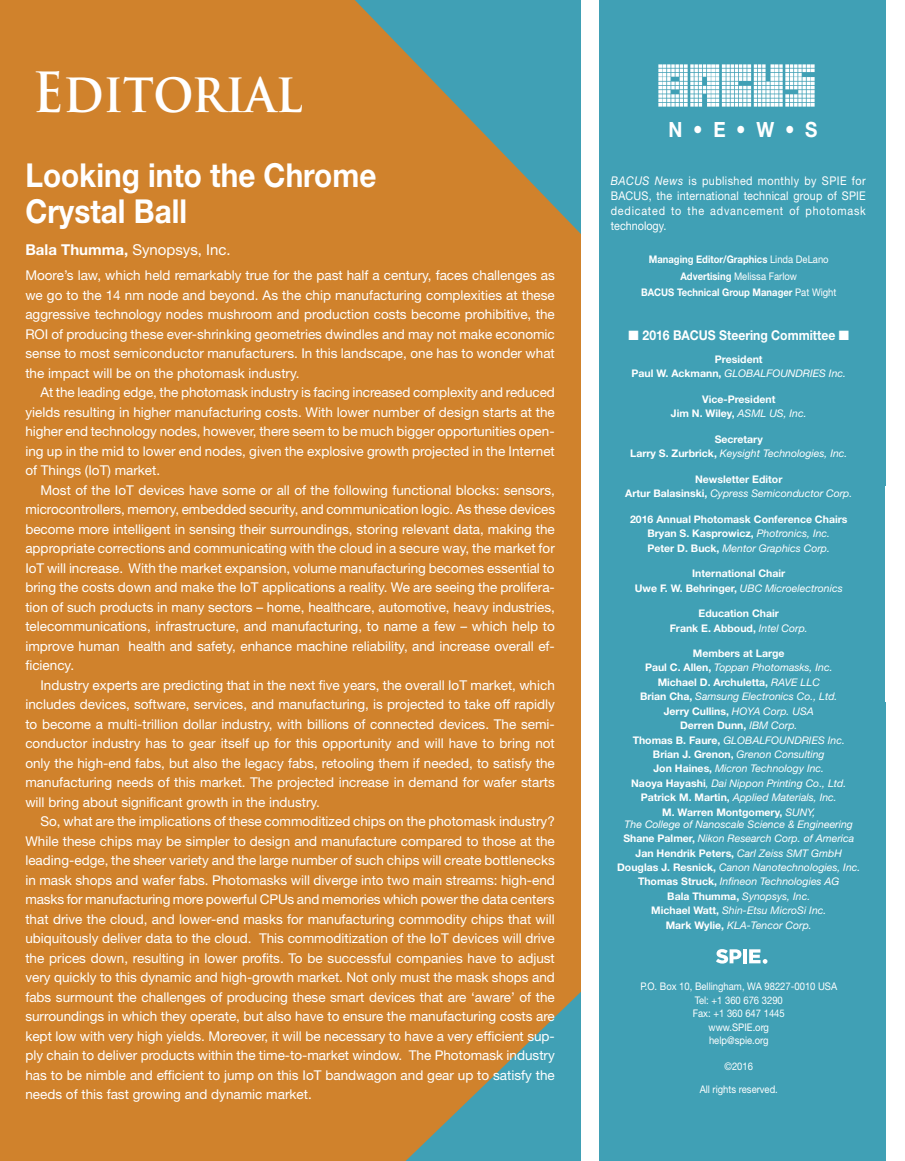
<style>
.page{position:relative;width:905px;height:1161px;background:#fff}
.page>*{position:absolute;margin:0;border:0;box-sizing:border-box;transform-origin:0 0}
.Headline{font:700 54px "Trajan Pro";color:#fff;scale:.9 1}
.Headline-2{font:700 33px/36px "Helvetica Neue";color:#fff;scale:.9 1}
.t1{font:700 21px "Helvetica Neue";color:#fff;scale:.9 1}
.author{font:15px "Helvetica Neue";color:#fff}
.body_no_indent{font:13.5px/19.5px "Helvetica Neue";color:#fff;text-align:justify}
.t2{font:700 13.5px "Helvetica Neue";color:#fff;scale:.9 1}
.t3{font:12px/15px "Helvetica Neue";letter-spacing:.07em;color:#fff;text-align:justify;scale:.9 1}
.t4{font:italic 10.5px/12px "Helvetica Neue";color:#fff;text-align:center}
.t5{font:700 10.5px "Helvetica Neue";color:#fff}
.t6{font:10.5px "Helvetica Neue";color:#fff;scale:.9 1}
.t7{font:700 10.5px "Helvetica Neue";color:#fff;scale:.9 1}
.s1{font-weight:700}
.s2{font-style:italic}
.s3{font-weight:400}
.s4{font-weight:700;font-style:normal}
.s5{font-weight:400;font-style:italic}
</style>
<div class="page">
<img style="left:0;top:0;width:886px;height:1161px">
<div style="left:814px;top:534px;width:71px;height:274px;background:#40a0b5"></div>
<div style="left:885px;top:486px;width:19px;height:215px;background:#fff"></div>
<div style="left:598px;top:208px;width:277px;height:797px;background:#40a0b5"></div>
<div style="left:581px;top:0;width:17px;height:1161px;background:#fff"></div>
<img style="left:658px;top:64px;width:156px;height:42px">
<svg style="left:749px;top:949px;width:18px;height:15px"></svg>
<svg style="left:716px;top:949px;width:25px;height:15px"></svg>
<svg style="left:743px;top:949px;width:3px;height:14px"></svg>
<p class="Headline" style="left:33px;top:59px;width:301px">Editorial</p>
<p class="Headline-2" style="left:25px;top:157px;width:391px">Looking into the Chrome<br>Crystal Ball</p>
<p class="author" style="left:25px;top:240px;width:207px"><span class="s1">Bala Thumma,</span> Synopsys, Inc.</p>
<p class="body_no_indent" style="left:25px;top:266px;width:531px">Moore’s law, which held remarkably true for the past half a century, faces challenges as we go to the 14 nm node and beyond. As the chip manufacturing complexities at these aggressive technology nodes mushroom and production costs become prohibitive, the ROI of producing these ever-shrinking geometries dwindles and may not make economic sense to most semiconductor manufacturers. In this landscape, one has to wonder what the impact will be on the photomask industry.</p>
<p class="body_no_indent" style="left:25px;top:383px;width:531px;text-indent:15px">At the leading edge, the photomask industry is facing increased complexity and reduced yields resulting in higher manufacturing costs. With lower number of design starts at the higher end technology nodes, however, there seem to be much bigger opportunities open&shy;ing up in the mid to lower end nodes, given the explosive growth projected in the Internet of Things (IoT) market.</p>
<p class="body_no_indent" style="left:25px;top:480px;width:531px;text-indent:15px">Most of the IoT devices have some or all of the following functional blocks: sensors, microcontrollers, memory, embedded security, and communication logic. As these devices become more intelligent in sensing their surroundings, storing relevant data, making the appropriate corrections and communicating with the cloud in a secure way, the market for IoT will increase. With the market expansion, volume manufacturing becomes essential to bring the costs down and make the IoT applications a reality. We are seeing the prolifera&shy;tion of such products in many sectors – home, healthcare, automotive, heavy industries, telecommunications, infrastructure, and manufacturing, to name a few – which help to improve human health and safety, enhance machine reliability, and increase overall ef&shy;ficiency.</p>
<p class="body_no_indent" style="left:25px;top:675px;width:531px;text-indent:15px">Industry experts are predicting that in the next five years, the overall IoT market, which includes devices, software, services, and manufacturing, is projected to take off rapidly to become a multi-trillion dollar industry, with billions of connected devices. The semi&shy;conductor industry has to gear itself up for this opportunity and will have to bring not only the high-end fabs, but also the legacy fabs, retooling them if needed, to satisfy the manufacturing needs of this market. The projected increase in demand for wafer starts will bring about significant growth in the industry.</p>
<p class="body_no_indent" style="left:25px;top:812px;width:531px;text-indent:15px">So, what are the implications of these commoditized chips on the photomask industry?<br>While these chips may be simpler to design and manufacture compared to those at the leading-edge, the sheer variety and the large number of such chips will create bottlenecks in mask shops and wafer fabs. Photomasks will diverge into two main streams: high-end masks for manufacturing more powerful CPUs and memories which power the data centers that drive the cloud, and lower-end masks for manufacturing commodity chips that will ubiquitously deliver data to the cloud. This commoditization of the IoT devices will drive the prices down, resulting in lower profits. To be successful companies have to adjust very quickly to this dynamic and high-growth market. Not only must the mask shops and fabs surmount the challenges of producing these smart devices that are ‘aware’ of the surroundings in which they operate, but also have to ensure the manufacturing costs are kept low with very high yields. Moreover, it will be necessary to have a very efficient sup&shy;ply chain to deliver products within the time-to-market window. The Photomask industry has to be nimble and efficient to jump on this IoT bandwagon and gear up to satisfy the needs of this fast growing and dynamic market.</p>
<p class="t1" style="left:668px;top:116px;width:167px">N • E • W • S</p>
<p class="t3" style="left:610px;top:173px;width:285px"><span class="s2">BACUS News</span> is published monthly by SPIE for BACUS, the international technical group of SPIE dedicated to the advancement of photomask technology.</p>
<p class="t7" style="left:649px;top:253px;width:201px">Managing Editor/Graphics <span class="s3">Linda DeLano</span></p>
<p class="t6" style="left:680px;top:270px;width:131px"><span class="s1">Advertising</span> Melissa Farlow</p>
<p class="t7" style="left:641px;top:286px;width:219px">BACUS Technical Group Manager <span class="s3">Pat Wight</span></p>
<p class="t2" style="left:628px;top:327px;width:246px">■ 2016 BACUS Steering Committee ■</p>
<p class="t5" style="left:715px;top:353px;width:49px">President</p>
<p class="t4" style="left:631px;top:368px;width:216px"><span class="s4">Paul W. Ackmann,</span> GLOBALFOUNDRIES Inc.</p>
<p class="t5" style="left:702px;top:393px;width:75px">Vice-President</p>
<p class="t5" style="left:671px;top:407px;width:137px">Jim N. Wiley, <span class="s5">ASML US, Inc.</span></p>
<p class="t5" style="left:714px;top:433px;width:50px">Secretary</p>
<p class="t4" style="left:630px;top:447px;width:219px"><span class="s4">Larry S. Zurbrick,</span> Keysight Technologies, Inc.</p>
<p class="t5" style="left:695px;top:473px;width:89px">Newsletter Editor</p>
<p class="t4" style="left:625px;top:487px;width:229px"><span class="s4">Artur Balasinski,</span> Cypress Semiconductor Corp.</p>
<p class="t5" style="left:630px;top:513px;width:219px">2016 Annual Photomask Conference Chairs</p>
<p class="t5" style="left:647px;top:527px;width:184px">Bryan S. Kasprowicz, <span class="s5">Photronics, Inc.</span></p>
<p class="t4" style="left:647px;top:542px;width:184px"><span class="s4">Peter D. Buck,</span> Mentor Graphics Corp.</p>
<p class="t5" style="left:692px;top:567px;width:95px">International Chair</p>
<p class="t4" style="left:634px;top:582px;width:209px"><span class="s4">Uwe F. W. Behringer,</span> UBC Microelectronics</p>
<p class="t5" style="left:698px;top:607px;width:82px">Education Chair</p>
<p class="t5" style="left:669px;top:621px;width:140px">Frank E. Abboud, <span class="s5">Intel Corp.</span></p>
<p class="t5" style="left:693px;top:647px;width:93px">Members at Large</p>
<p class="t4" style="left:645px;top:662px;width:189px"><span class="s4">Paul C. Allen,</span> Toppan Photomasks, Inc.</p>
<p class="t5" style="left:657px;top:676px;width:164px">Michael D. Archuletta, <span class="s5">RAVE LLC</span></p>
<p class="t4" style="left:640px;top:690px;width:199px"><span class="s4">Brian Cha,</span> Samsung Electronics Co., Ltd.</p>
<p class="t5" style="left:663px;top:704px;width:152px">Jerry Cullins, <span class="s5">HOYA Corp. USA</span></p>
<p class="t5" style="left:680px;top:719px;width:119px">Derren Dunn, <span class="s5">IBM Corp.</span></p>
<p class="t4" style="left:632px;top:734px;width:214px"><span class="s4">Thomas B. Faure,</span> GLOBALFOUNDRIES Inc.</p>
<p class="t4" style="left:653px;top:748px;width:173px"><span class="s4">Brian J. Grenon,</span> Grenon Consulting</p>
<p class="t4" style="left:653px;top:763px;width:172px"><span class="s4">Jon Haines,</span> Micron Technology Inc.</p>
<p class="t4" style="left:631px;top:777px;width:217px"><span class="s4">Naoya Hayashi</span>, Dai Nippon Printing Co., Ltd.</p>
<p class="t4" style="left:640px;top:791px;width:198px"><span class="s4">Patrick M. Martin,</span> Applied Materials, Inc.</p>
<p class="t4" style="left:624px;top:806px;width:230px"><span class="s4">M. Warren Montgomery,</span> SUNY,<br>The College of Nanoscale Science &amp; Engineering</p>
<p class="t4" style="left:623px;top:832px;width:232px"><span class="s4">Shane Palmer,</span> Nikon Research Corp. of America</p>
<p class="t5" style="left:635px;top:846px;width:208px">Jan Hendrik Peters, <span class="s5">Carl Zeiss SMT GmbH</span></p>
<p class="t4" style="left:617px;top:861px;width:245px"><span class="s4">Douglas J. Resnick,</span> Canon Nanotechnologies, Inc.</p>
<p class="t4" style="left:638px;top:876px;width:203px"><span class="s4">Thomas Struck,</span> Infineon Technologies AG</p>
<p class="t4" style="left:667px;top:890px;width:144px"><span class="s4">Bala Thumma,</span> Synopsys, Inc.</p>
<p class="t4" style="left:651px;top:904px;width:177px"><span class="s4">Michael Watt,</span> Shin-Etsu MicroSi Inc.</p>
<p class="t4" style="left:665px;top:919px;width:148px"><span class="s4">Mark Wylie,</span> KLA-Tencor Corp.</p>
<p class="t6" style="left:640px;top:980px;width:220px">P.O. Box 10, Bellingham, WA 98227-0010 USA</p>
<p class="t6" style="left:694px;top:994px;width:99px">Tel: +1 360 676 3290</p>
<p class="t6" style="left:692px;top:1007px;width:104px">Fax: +1 360 647 1445</p>
<p class="t6" style="left:708px;top:1021px;width:69px">www.SPIE.org</p>
<p class="t6" style="left:709px;top:1034px;width:68px">help@spie.org</p>
<p class="t6" style="left:724px;top:1060px;width:33px">©2016</p>
<p class="t6" style="left:699px;top:1083px;width:88px">All rights reserved.</p>
</div>
